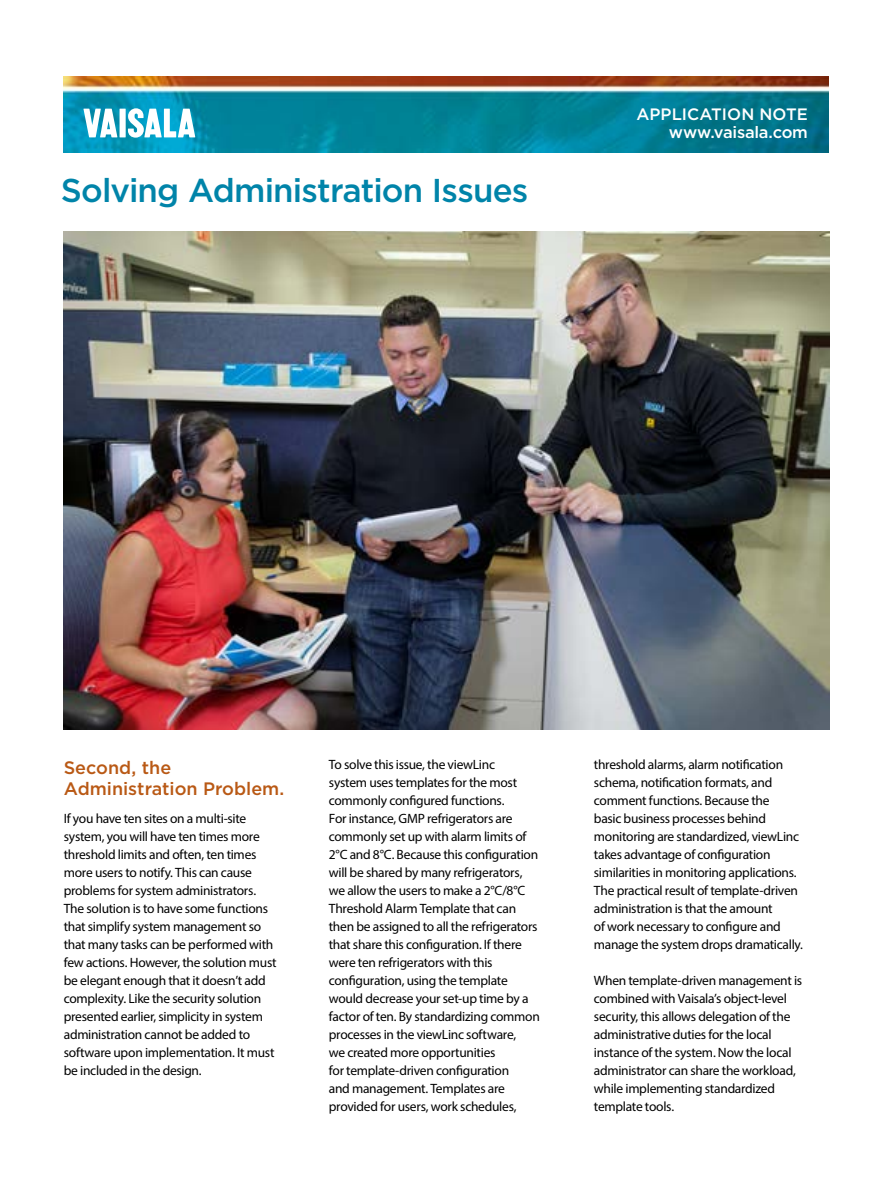
<style>
.page{position:relative;width:893px;height:1191px;background:#fff}
.page>*{position:absolute;margin:0;border:0;box-sizing:border-box;transform-origin:0 0}
.t1{font:500 33px "Gotham";letter-spacing:-.025em;color:#0084a9}
.t2{font:500 18px/21.6px "Gotham";color:#b95915}
.t3{font:500 16.5px "Gotham";letter-spacing:-.005em;color:#fff}
.t4{font:13.5px/18px "Myriad Pro";letter-spacing:-.02em;color:#000}
</style>
<div class="page">
<img style="left:64px;top:77px;width:765px;height:76px">
<svg style="left:83px;top:109px;width:34px;height:28px"></svg>
<div style="left:120px;top:109px;width:6px;height:28px;background:#fff"></div>
<svg style="left:128px;top:108px;width:67px;height:30px"></svg>
<img style="left:64px;top:231px;width:765px;height:498px">
<p class="t3" style="left:636px;top:103px;width:173px">APPLICATION NOTE</p>
<h1 class="t1" style="left:61px;top:168px;width:469px">Solving Administration Issues</h1>
<p class="t3" style="left:669px;top:121px;width:141px">www.vaisala.com</p>
<h2 class="t2" style="left:64px;top:756px;width:222px">Second, the<br>Administration Problem.</h2>
<p class="t4" style="left:64px;top:809px;width:214px">If you have ten sites on a multi-site system, you will have ten times more threshold limits and often, ten times more users to notify. This can cause problems for system administrators.<br>The solution is to have some functions that simplify system management so that many tasks can be performed with few actions. However, the solution must be elegant enough that it doesn’t add complexity. Like the security solution presented earlier, simplicity in system administration cannot be added to software upon implementation. It must be included in the design.</p>
<p class="t4" style="left:329px;top:755px;width:212px">To solve this issue, the viewLinc<br>system uses templates for the most commonly configured functions.<br>For instance, GMP refrigerators are commonly set up with alarm limits of 2°C and 8°C. Because this configuration will be shared by many refrigerators, we allow the users to make a 2°C/8°C Threshold Alarm Template that can then be assigned to all the refrigerators that share this configuration. If there were ten refrigerators with this configuration, using the template would decrease your set-up time by a factor of ten. By standardizing common processes in the viewLinc software,<br>we created more opportunities<br>for template-driven configuration<br>and management. Templates are provided for users, work schedules,</p>
<p class="t4" style="left:594px;top:755px;width:210px">threshold alarms, alarm notification schema, notification formats, and comment functions. Because the<br>basic business processes behind monitoring are standardized, viewLinc takes advantage of configuration similarities in monitoring applications.<br>The practical result of template-driven administration is that the amount<br>of work necessary to configure and manage the system drops dramatically.</p>
<p class="t4" style="left:594px;top:971px;width:210px">When template-driven management is combined with Vaisala’s object-level security, this allows delegation of the administrative duties for the local instance of the system. Now the local administrator can share the workload, while implementing standardized template tools.</p>
</div>
